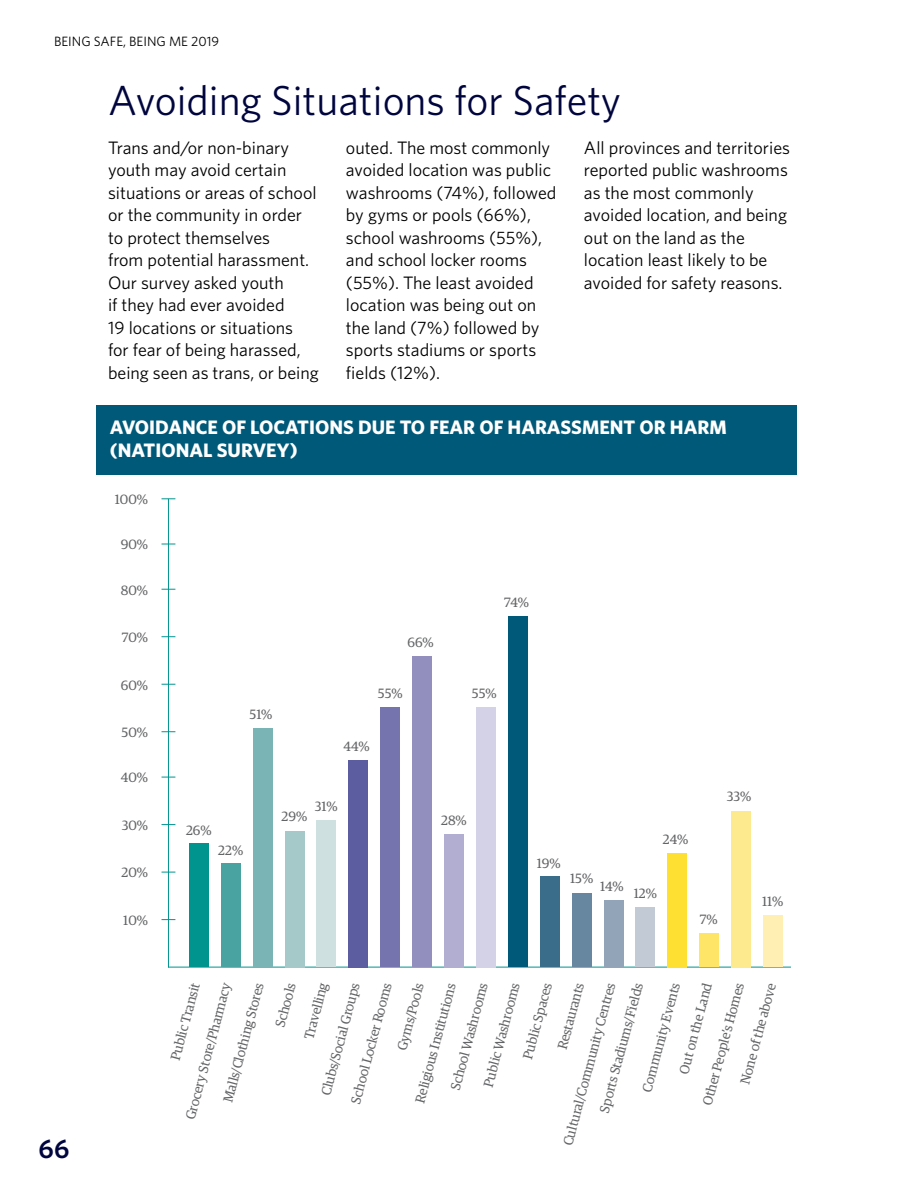
<style>
.page{position:relative;width:918px;height:1188px;background:#fff}
.page>*{position:absolute;margin:0;border:0;box-sizing:border-box;transform-origin:0 0}
.t1{font:42px "Whitney";color:#00053e}
.t2{font:600 27px "Whitney";color:#00053e}
.t3{font:700 19.5px/23.4px "Whitney";color:#fff}
.t4{font:18px/22.5px "Whitney";color:#000}
.t5{font:13.5px "Guardian Egyp";color:#636466}
.t6{font:13.5px "Whitney";color:#000}
</style>
<div class="page">
<div style="left:96px;top:405px;width:700px;height:69px;background:#005978"></div>
<hr style="left:168px;top:499px;width:1px;height:469px;background:#00948f">
<svg style="left:162px;top:777px;width:13px;height:1px"></svg>
<svg style="left:162px;top:589px;width:13px;height:1px"></svg>
<svg style="left:162px;top:544px;width:13px;height:1px"></svg>
<svg style="left:162px;top:824px;width:13px;height:1px"></svg>
<svg style="left:162px;top:636px;width:13px;height:1px"></svg>
<svg style="left:162px;top:872px;width:13px;height:1px"></svg>
<svg style="left:162px;top:684px;width:13px;height:1px"></svg>
<svg style="left:162px;top:919px;width:13px;height:1px"></svg>
<svg style="left:162px;top:731px;width:13px;height:1px"></svg>
<svg style="left:162px;top:498px;width:13px;height:1px"></svg>
<hr style="left:168px;top:967px;width:623px;height:1px;background:#00948f">
<div style="left:189px;top:844px;width:20px;height:123px;background:#00948f"></div>
<div style="left:412px;top:656px;width:20px;height:311px;background:#928fbe"></div>
<div style="left:635px;top:908px;width:20px;height:59px;background:#c2cad6"></div>
<div style="left:221px;top:864px;width:20px;height:103px;background:#49a3a0"></div>
<div style="left:444px;top:834px;width:20px;height:133px;background:#b1aed1"></div>
<div style="left:667px;top:853px;width:20px;height:114px;background:#fde031"></div>
<div style="left:253px;top:728px;width:20px;height:239px;background:#7ab4b4"></div>
<div style="left:476px;top:707px;width:20px;height:260px;background:#d4d2e6"></div>
<div style="left:699px;top:933px;width:20px;height:34px;background:#fee467"></div>
<div style="left:285px;top:831px;width:20px;height:136px;background:#a4c9c8"></div>
<div style="left:508px;top:617px;width:20px;height:350px;background:#005978"></div>
<div style="left:731px;top:811px;width:20px;height:156px;background:#feea8e"></div>
<div style="left:316px;top:820px;width:20px;height:147px;background:#cfe0e0"></div>
<div style="left:540px;top:877px;width:20px;height:90px;background:#396d8a"></div>
<div style="left:763px;top:915px;width:20px;height:52px;background:#ffefb3"></div>
<div style="left:348px;top:760px;width:20px;height:207px;background:#5b5da0"></div>
<div style="left:604px;top:901px;width:20px;height:66px;background:#92a5b8"></div>
<div style="left:380px;top:707px;width:20px;height:260px;background:#7674ae"></div>
<div style="left:572px;top:894px;width:20px;height:73px;background:#67869f"></div>
<p class="t6" style="left:54px;top:32px;width:167px">BEING SAFE, BEING ME 2019</p>
<h1 class="t1" style="left:108px;top:72px;width:514px">Avoiding Situations for Safety</h1>
<p class="t4" style="left:108px;top:136px;width:212px">Trans and/or non-binary youth may avoid certain situations or areas of school or the community in order to protect themselves<br>from potential harassment.<br>Our survey asked youth<br>if they had ever avoided<br>19 locations or situations<br>for fear of being harassed, being seen as trans, or being</p>
<p class="t4" style="left:346px;top:136px;width:212px">outed. The most commonly avoided location was public washrooms (74%), followed by gyms or pools (66%), school washrooms (55%), and school locker rooms (55%). The least avoided location was being out on the land (7%) followed by sports stadiums or sports fields (12%).</p>
<p class="t4" style="left:584px;top:136px;width:208px">All provinces and territories reported public washrooms as the most commonly avoided location, and being out on the land as the location least likely to be avoided for safety reasons.</p>
<p class="t3" style="left:110px;top:415px;width:618px">AVOIDANCE OF LOCATIONS DUE TO FEAR OF HARASSMENT OR HARM (NATIONAL SURVEY)</p>
<p class="t5" style="left:115px;top:490px;width:35px">100%</p>
<p class="t5" style="left:121px;top:535px;width:29px">90%</p>
<h2 class="t2" style="left:39px;top:1131px;width:32px">66</h2>
<p class="t5" style="left:121px;top:581px;width:29px">80%</p>
<p class="t5" style="left:122px;top:628px;width:28px">70%</p>
<p class="t5" style="left:121px;top:676px;width:29px">60%</p>
<p class="t5" style="left:122px;top:723px;width:28px">50%</p>
<p class="t5" style="left:121px;top:768px;width:29px">40%</p>
<p class="t5" style="left:122px;top:816px;width:28px">30%</p>
<p class="t5" style="left:121px;top:863px;width:28px">20%</p>
<p class="t5" style="left:123px;top:911px;width:26px">10%</p>
<p class="t5" style="left:408px;top:633px;width:28px">66%</p>
<p class="t5" style="left:504px;top:593px;width:26px">74%</p>
<p class="t5" style="left:250px;top:705px;width:24px">51%</p>
<p class="t5" style="left:378px;top:684px;width:26px">55%</p>
<p class="t5" style="left:343px;top:737px;width:28px">44%</p>
<p class="t5" style="left:186px;top:821px;width:27px">26%</p>
<p class="t5" style="left:218px;top:841px;width:27px">22%</p>
<p class="t5" style="left:282px;top:807px;width:27px">29%</p>
<p class="t5" style="left:315px;top:797px;width:24px">31%</p>
<p class="t5" style="left:472px;top:684px;width:26px">55%</p>
<p class="t5" style="left:441px;top:811px;width:27px">28%</p>
<p class="t5" style="left:727px;top:787px;width:26px">33%</p>
<p class="t5" style="left:537px;top:854px;width:25px">19%</p>
<p class="t5" style="left:570px;top:869px;width:25px">15%</p>
<p class="t5" style="left:600px;top:877px;width:25px">14%</p>
<p class="t5" style="left:663px;top:830px;width:27px">24%</p>
<p class="t5" style="left:634px;top:884px;width:25px">12%</p>
<p class="t5" style="left:700px;top:910px;width:19px">7%</p>
<p class="t5" style="left:762px;top:892px;width:23px">11%</p>
<p class="t5" style="left:559px;top:1143px;width:169px;rotate:-75deg">Cultural/Community Centres</p>
<p class="t5" style="left:638px;top:1089px;width:114px;rotate:-75deg">Community Events</p>
<p class="t5" style="left:675px;top:1071px;width:95px;rotate:-75deg">Out on the Land</p>
<p class="t5" style="left:181px;top:1117px;width:142px;rotate:-75deg">Grocery Store/Pharmacy</p>
<p class="t5" style="left:166px;top:1058px;width:81px;rotate:-75deg">Public Transit</p>
<p class="t5" style="left:219px;top:1100px;width:125px;rotate:-75deg">Malls/Clothing Stores</p>
<p class="t5" style="left:271px;top:1024px;width:47px;rotate:-75deg">Schools</p>
<p class="t5" style="left:300px;top:1037px;width:59px;rotate:-75deg">Travelling</p>
<p class="t5" style="left:736px;top:1081px;width:106px;rotate:-75deg">None of the above</p>
<p class="t5" style="left:698px;top:1103px;width:128px;rotate:-75deg">Other People’s Homes</p>
<p class="t5" style="left:479px;top:1084px;width:109px;rotate:-75deg">Public Washrooms</p>
<p class="t5" style="left:518px;top:1056px;width:80px;rotate:-75deg">Public Spaces</p>
<p class="t5" style="left:553px;top:1047px;width:70px;rotate:-75deg">Restaurants</p>
<p class="t5" style="left:595px;top:1110px;width:135px;rotate:-75deg">Sports Stadiums/Fields</p>
<p class="t5" style="left:446px;top:1087px;width:112px;rotate:-75deg">School Washrooms</p>
<p class="t5" style="left:411px;top:1100px;width:125px;rotate:-75deg">Religious Institutions</p>
<p class="t5" style="left:346px;top:1101px;width:126px;rotate:-75deg">School Locker Rooms</p>
<p class="t5" style="left:393px;top:1048px;width:71px;rotate:-75deg">Gyms/Pools</p>
<p class="t5" style="left:317px;top:1093px;width:117px;rotate:-75deg">Clubs/Social Groups</p>
</div>
